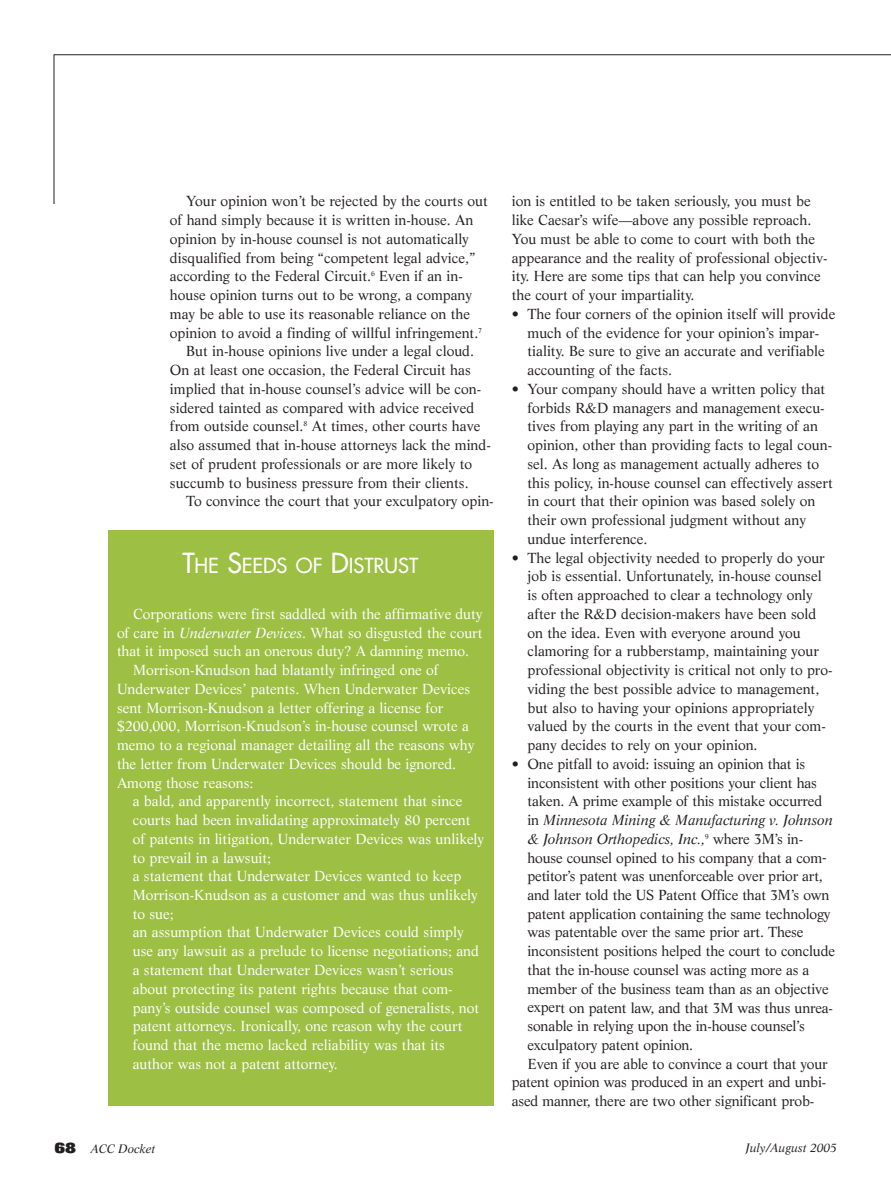
<style>
.page{position:relative;width:891px;height:1188px;background:#fff}
.page>*{position:absolute;margin:0;border:0;box-sizing:border-box;transform-origin:0 0}
.t1{font:20.25px "Futura";color:#fff}
.t2{font:14.25px/18.8px "Life";color:#231f20}
.t3{font:14.25px/18.8px "Life";color:#fff}
.t4{font:italic 12px "Life";color:#231f20}
.s1{font-size:27px}
.s2{font-style:italic}
.s3{font-family:"Folio";font-weight:800;font-style:normal;font-size:15px}
</style>
<div class="page">
<hr style="left:54px;top:54px;width:837px;height:1px;background:#231f20">
<hr style="left:54px;top:54px;width:1px;height:150px;background:#231f20">
<div style="left:108px;top:531px;width:386px;height:575px;background:#9cbf44"></div>
<p class="t2" style="left:170px;top:193px;width:319px;text-indent:16px">Your opinion won’t be rejected by the courts out of hand simply because it is written in-house. An opinion by in-house counsel is not automatically disqualified from being “competent legal advice,” according to the Federal Circuit.<sup>6</sup> Even if an in&shy;house opinion turns out to be wrong, a company may be able to use its reasonable reliance on the opinion to avoid a finding of willful infringement.<sup>7</sup></p>
<p class="t2" style="left:170px;top:343px;width:323px;text-indent:16px">But in-house opinions live under a legal cloud.<br>On at least one occasion, the Federal Circuit has implied that in-house counsel’s advice will be con&shy;sidered tainted as compared with advice received from outside counsel.<sup>8</sup> At times, other courts have also assumed that in-house attorneys lack the mind&shy;set of prudent professionals or are more likely to succumb to business pressure from their clients.</p>
<p class="t2" style="left:186px;top:493px;width:309px">To convince the court that your exculpatory opin-</p>
<h3 class="t1" style="left:182px;top:556px;width:237px"><span class="s1">T</span>HE <span class="s1">S</span>EEDS OF <span class="s1">D</span>ISTRUST</h3>
<p class="t3" style="left:117px;top:606px;width:367px;text-align:justify;text-indent:16px">Corporations were first saddled with the affirmative duty of care in <span class="s2">Underwater Devices</span>. What so disgusted the court that it imposed such an onerous duty? A damning memo.</p>
<p class="t3" style="left:117px;top:662px;width:359px;text-indent:16px">Morrison-Knudson had blatantly infringed one of Underwater Devices’ patents. When Underwater Devices sent Morrison-Knudson a letter offering a license for $200,000, Morrison-Knudson’s in-house counsel wrote a memo to a regional manager detailing all the reasons why the letter from Underwater Devices should be ignored.<br>Among those reasons:</p>
<p class="t3" style="left:133px;top:793px;width:353px">a bald, and apparently incorrect, statement that since courts had been invalidating approximately 80 percent of patents in litigation, Underwater Devices was unlikely to prevail in a lawsuit;<br>a statement that Underwater Devices wanted to keep Morrison-Knudson as a customer and was thus unlikely to sue;<br>an assumption that Underwater Devices could simply use any lawsuit as a prelude to license negotiations; and a statement that Underwater Devices wasn’t serious about protecting its patent rights because that com&shy;pany’s outside counsel was composed of generalists, not patent attorneys. Ironically, one reason why the court found that the memo lacked reliability was that its author was not a patent attorney.</p>
<p class="t2" style="left:512px;top:193px;width:317px">ion is entitled to be taken seriously, you must be like Caesar’s wife—above any possible reproach.<br>You must be able to come to court with both the appearance and the reality of professional objectiv&shy;ity. Here are some tips that can help you convince the court of your impartiality.</p>
<p class="t2" style="left:527px;top:306px;width:309px;text-indent:-16px">• The four corners of the opinion itself will provide much of the evidence for your opinion’s impar&shy;tiality. Be sure to give an accurate and verifiable accounting of the facts.</p>
<p class="t2" style="left:527px;top:381px;width:307px;text-indent:-16px">• Your company should have a written policy that forbids R&amp;D managers and management execu&shy;tives from playing any part in the writing of an opinion, other than providing facts to legal coun&shy;sel. As long as management actually adheres to this policy, in-house counsel can effectively assert in court that their opinion was based solely on their own professional judgment without any undue interference.</p>
<p class="t2" style="left:527px;top:549px;width:307px;text-indent:-16px">• The legal objectivity needed to properly do your job is essential. Unfortunately, in-house counsel is often approached to clear a technology only after the R&amp;D decision-makers have been sold on the idea. Even with everyone around you clamoring for a rubberstamp, maintaining your professional objectivity is critical not only to pro&shy;viding the best possible advice to management, but also to having your opinions appropriately valued by the courts in the event that your com&shy;pany decides to rely on your opinion.</p>
<p class="t2" style="left:527px;top:756px;width:309px;text-indent:-16px">• One pitfall to avoid: issuing an opinion that is inconsistent with other positions your client has taken. A prime example of this mistake occurred in <span class="s2">Minnesota Mining &amp; Manufacturing v. Johnson &amp; Johnson Orthopedics, Inc.,</span><sup>9</sup> where 3M’s in&shy;house counsel opined to his company that a com&shy;petitor’s patent was unenforceable over prior art, and later told the US Patent Office that 3M’s own patent application containing the same technology was patentable over the same prior art. These inconsistent positions helped the court to conclude that the in-house counsel was acting more as a member of the business team than as an objective expert on patent law, and that 3M was thus unrea&shy;sonable in relying upon the in-house counsel’s exculpatory patent opinion.<br>Even if you are able to convince a court that your</p>
<p class="t2" style="left:512px;top:1074px;width:316px">patent opinion was produced in an expert and unbi&shy;ased manner, there are two other significant prob-</p>
<p class="t4" style="left:54px;top:1144px;width:102px"><span class="s3">68</span> ACC Docket</p>
<p class="t4" style="left:746px;top:1143px;width:93px">July/August 2005</p>
</div>
